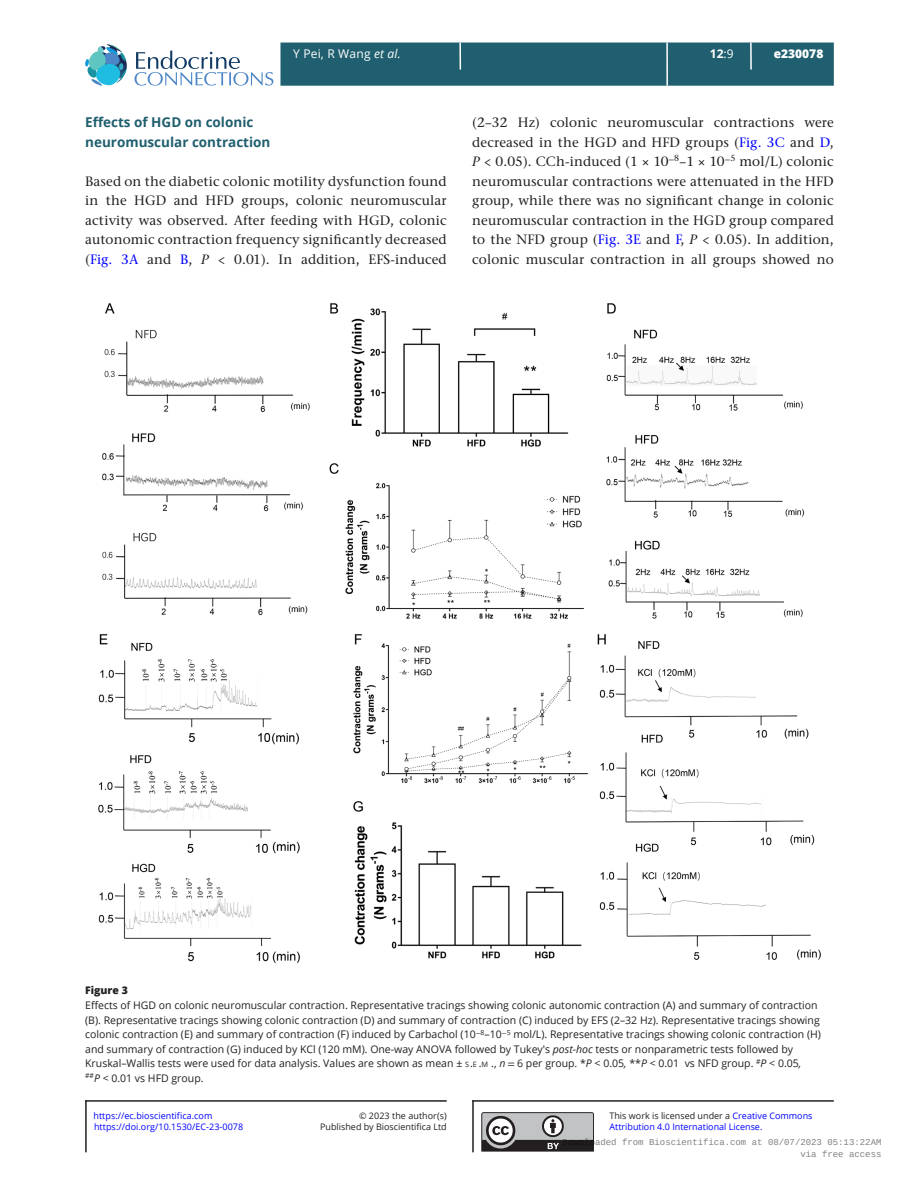
<style>
.page{position:relative;width:919px;height:1187px;background:#fff}
.page>*{position:absolute;margin:0;border:0;box-sizing:border-box;transform-origin:0 0}
.TXT{font:500 13.5px/19.5px "Stone Serif ITC Pro";letter-spacing:.01em;color:#231f20;text-align:justify}
.t1{font:700 13.5px/19.5px "Open Sans";color:#205f6f}
.t2{font:12px "Open Sans";letter-spacing:.015em;color:#fff}
.t3{font:800 12px "Open Sans";color:#fff}
.t4{font:700 12px "Open Sans";color:#fff}
.FC{font:10.5px/14.7px "Open Sans";color:#231f20}
.FC-2{font:800 10.5px "Open Sans";color:#231f20}
.t5{font:9px "Open Sans";letter-spacing:.005em;color:#00f}
.t6{font:9px/11.4px "Open Sans";color:#231f20;text-align:right}
.t7{font:9px/12px "Liberation Mono";color:rgb(0 0 0/.5);text-align:right}
.s1{font-style:italic}
.s2{font-weight:400}
.s3{color:#00f}
.s4{font-size:7.35px}
.s5{font-style:inherit}
.s6{font-family:"STIX Two Text"}
</style>
<div class="page">
<div style="left:280px;top:43px;width:553px;height:43px;background:#205f6f;border:2px solid #205f6f"></div>
<svg style="left:750px;top:43px;width:1px;height:27px"></svg>
<hr style="left:459px;top:43px;width:2px;height:27px;background:#fff">
<svg style="left:134px;top:51px;width:139px;height:35px"></svg>
<svg style="left:85px;top:44px;width:42px;height:42px"></svg>
<hr style="left:666px;top:43px;width:2px;height:43px;background:#fff">
<img style="left:98px;top:303px;width:723px;height:660px">
<svg style="left:481px;top:1112px;width:113px;height:39px"></svg>
<hr style="left:472px;top:1100px;width:361px;height:1px;background:#231f20">
<hr style="left:472px;top:1100px;width:1px;height:52px;background:#231f20">
<hr style="left:85px;top:1100px;width:361px;height:1px;background:#231f20">
<hr style="left:85px;top:1100px;width:2px;height:52px;background:#231f20">
<p class="t2" style="left:293px;top:46px;width:109px">Y Pei, R Wang <span class="s1">et al.</span></p>
<p class="t3" style="left:773px;top:45px;width:51px">e230078</p>
<p class="t4" style="left:709px;top:46px;width:25px">12<span class="s2">:9</span></p>
<h2 class="t1" style="left:85px;top:112px;width:187px">Effects of HGD on colonic neuromuscular contraction</h2>
<p class="TXT" style="left:85px;top:171px;width:363px">Based on the diabetic colonic motility dysfunction found in the HGD and HFD groups, colonic neuromuscular activity was observed. After feeding with HGD, colonic autonomic contraction frequency significantly decreased (<span class="s3">Fig. 3A</span> and <span class="s3">B</span>, <span class="s1">P</span> &lt; 0.01). In addition, EFS-induced</p>
<p class="TXT" style="left:472px;top:113px;width:363px">(2–32 Hz) colonic neuromuscular contractions were decreased in the HGD and HFD groups (<span class="s3">Fig. 3C</span> and <span class="s3">D</span>, <span class="s1">P</span> &lt; 0.05). CCh-induced (1 × 10<sup>−</sup><sup>8</sup>–1 × 10<sup>−</sup><sup>5</sup> mol/L) colonic neuromuscular contractions were attenuated in the HFD group, while there was no significant change in colonic neuromuscular contraction in the HGD group compared to the NFD group (<span class="s3">Fig. 3E</span> and <span class="s3">F</span>, <span class="s1">P</span> &lt; 0.05). In addition, colonic muscular contraction in all groups showed no</p>
<p class="FC-2" style="left:85px;top:982px;width:44px">Figure 3</p>
<p class="FC" style="left:85px;top:997px;width:737px">Effects of HGD on colonic neuromuscular contraction. Representative tracings showing colonic autonomic contraction (A) and summary of contraction (B). Representative tracings showing colonic contraction (D) and summary of contraction (C) induced by EFS (2–32 Hz). Representative tracings showing colonic contraction (E) and summary of contraction (F) induced by Carbachol (10<sup>−</sup><sup>8</sup>–10<sup>−</sup><sup>5</sup> mol/L). Representative tracings showing colonic contraction (H) and summary of contraction (G) induced by KCl (120 mM). One-way ANOVA followed by Tukey's <span class="s1">post-hoc</span> tests or nonparametric tests followed by Kruskal–Wallis tests were used for data analysis. Values are shown as mean ± <span class="s4">S</span><span class="s5">.</span><span class="s4">E</span> <span class="s5">.</span><span class="s4">M</span> <span class="s5">.</span>, <span class="s1">n</span> <span class="s6">=</span> 6 per group. *<span class="s1">P</span> &lt; 0.05<span class="s1">,</span> **<span class="s1">P</span> &lt; 0.01 vs NFD group. <sup>#</sup><span class="s1">P</span> &lt; 0.05<span class="s1">,<br></span><sup>##</sup><span class="s1">P</span> &lt; 0.01 vs HFD group.</p>
<p class="t6" style="left:609px;top:1109px;width:204px">This work is licensed under a <span class="s3">Creative Commons</span></p>
<p class="t5" style="left:94px;top:1120px;width:151px">https://doi.org/10.1530/EC-23-0078</p>
<p class="t5" style="left:609px;top:1120px;width:154px">Attribution 4.0 International License.</p>
<p class="t5" style="left:93px;top:1109px;width:120px">https://ec.bioscientifica.com</p>
<p class="t6" style="left:320px;top:1109px;width:128px">© 2023 the author(s)<br>Published by Bioscientifica Ltd</p>
<p class="t7" style="left:562px;top:1136px;width:320px">Downloaded from Bioscientifica.com at 08/07/2023 05:13:22AM via free access</p>
</div>
